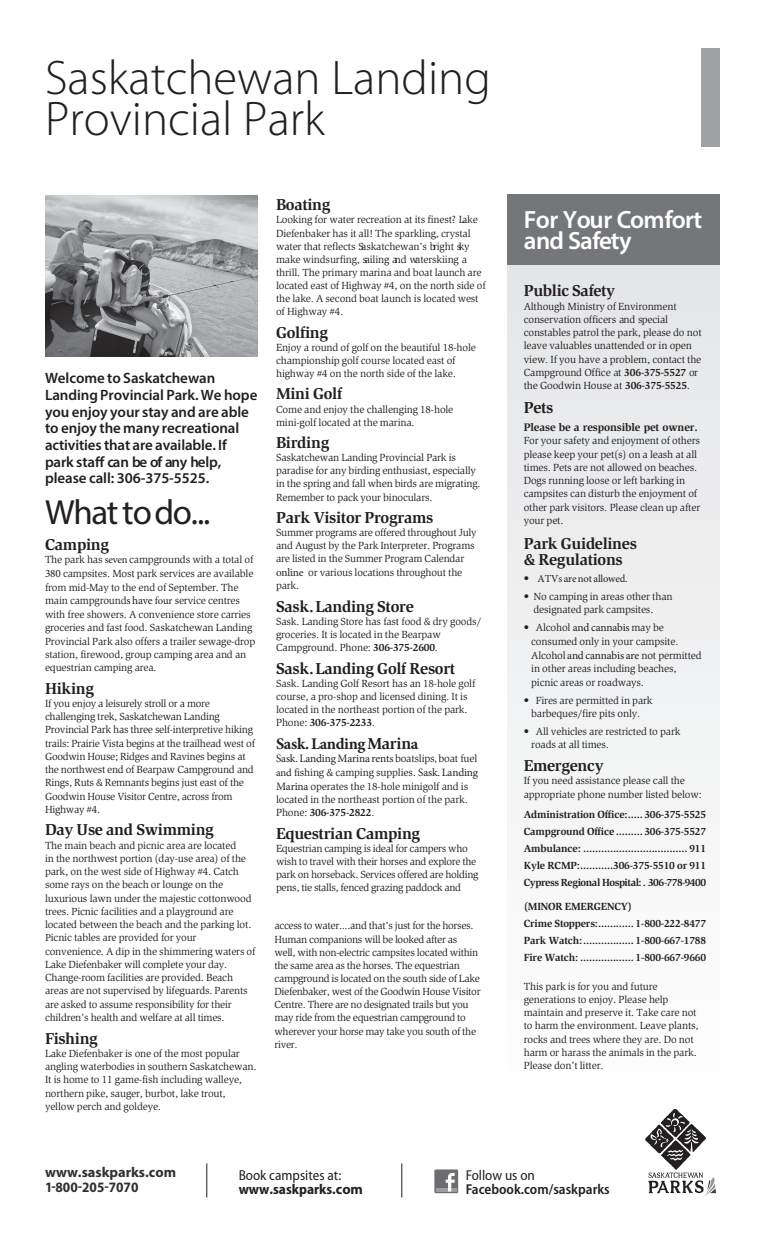
<style>
.page{position:relative;width:765px;height:1260px;background:#fff}
.page>*{position:absolute;margin:0;border:0;box-sizing:border-box;transform-origin:0 0}
.t1{font:300 48.75px/41.2px "Myriad Pro";color:#231f20}
.t2{font:35px "Myriad Pro";letter-spacing:-.035em;color:#231f20}
.t3{font:600 25px/20.9px "Myriad Pro";letter-spacing:-.025em;color:#fff}
.t4{font:700 16.25px/15.8px "Slimbach";letter-spacing:-.02em;color:#231f20}
.t5{font:700 16.25px "Minion Pro";letter-spacing:-.02em;color:#231f20}
.t6{font:600 15px/16.6px "Myriad Pro";letter-spacing:-.005em;color:#231f20}
.t7{font:semi-condensed 14.38px/13.8px "Myriad Pro";color:#231f20}
.t8{font:600 semi-condensed 14.38px "Myriad Pro";color:#231f20}
.t9{font:700 14.38px "Myriad Pro";color:#312f30}
.t10{font:700 semi-condensed 14.38px "Myriad Pro";color:#312f30}
.t11{font:11.25px "Minion Pro";letter-spacing:-.015em;color:#231f20}
.t12{font:700 11.25px "Slimbach";letter-spacing:-.01em;color:#231f20}
.t13{font:10.62px/13.2px "Slimbach";letter-spacing:-.015em;color:#231f20}
.t14{font:700 10.62px/17px "Slimbach";letter-spacing:-.015em;color:#231f20;text-align:justify}
.t15{font:10.62px "Minion Pro";letter-spacing:-.015em;color:#231f20}
.s1{font-family:"Minion Pro"}
.s2{font-family:"Minion Pro";font-size:11.25px}
.s3{font-weight:700}
.s4{font-family:"Slimbach"}
.s5{font-family:"Slimbach";font-size:10.62px}
.s6{font-size:10.62px}
.s7{font-weight:700;font-stretch:normal}
</style>
<div class="page">
<div style="left:701px;top:48px;width:19px;height:99px;background:#a0a1a5"></div>
<img style="left:45px;top:196px;width:212px;height:160px">
<div style="left:508px;top:259px;width:212px;height:845px;background:linear-gradient(to right,#f1f2f3,#f1f2f3)"></div>
<div style="left:508px;top:195px;width:212px;height:70px;background:#757679"></div>
<svg style="left:645px;top:1109px;width:71px;height:87px"></svg>
<div style="left:434px;top:1169px;width:24px;height:24px;background:#6c6d70"></div>
<hr style="left:436px;top:1188px;width:20px;height:4px;background:#9b9da0">
<svg style="left:446px;top:1173px;width:9px;height:19px"></svg>
<hr style="left:401px;top:1163px;width:1px;height:35px;background:#231f20">
<hr style="left:206px;top:1163px;width:1px;height:35px;background:#231f20">
<h1 class="t1" style="left:45px;top:58px;width:447px">Saskatchewan Landing<br>Provincial Park</h1>
<h3 class="t6" style="left:45px;top:370px;width:214px">Welcome to Saskatchewan<br>Landing Provincial Park. We hope you enjoy your stay and are able to enjoy the many recreational activities that are available. If park staff can be of any help, please call: 306-375-5525.</h3>
<h2 class="t2" style="left:45px;top:491px;width:167px">What to do...</h2>
<h3 class="t4" style="left:45px;top:537px;width:66px">Camping</h3>
<p class="t13" style="left:45px;top:553px;width:212px">The park has <span class="s1">seven</span> campgrounds with a total of <span class="s2">380</span> campsites. Most park services are available from mid-May to the end of September. The main campground<span class="s2">s have</span> <span class="s1">four</span> service centres with free showers. A convenience store carries groceries and fast food. Saskatchewan Landing Provincial Park also offers a trailer sewage-drop station, firewood, group camping area and an equestrian camping area.</p>
<h3 class="t4" style="left:45px;top:680px;width:51px">Hiking</h3>
<p class="t13" style="left:45px;top:697px;width:212px">If you enjoy a leisurely stroll or a more challenging trek, Saskatchewan Landing Provincial Park has three self-interpretive hiking trails: Prairie Vista begins at the trailhead west of Goodwin House; Ridges and Ravines begins at the northwest end of Bearpaw Campground and Rings, Ruts &amp; Remnants begins just east of the Goodwin House Visitor Centre, across from Highway #4.</p>
<h3 class="t4" style="left:45px;top:822px;width:170px">Day Use and Swimming</h3>
<p class="t13" style="left:45px;top:839px;width:212px">The main beach and picnic area are located<br>in the northwest portion (day-use area) of the park, on the west side of Highway #4. Catch some rays on the beach or lounge on the luxurious lawn under the majestic cottonwood trees. Picnic facilities and a playground are located between the beach and the parking lot.<br><span class="s1">P</span>icnic tables are provided for your convenience. A dip in the shimmering waters of Lake Diefenbaker will complete your day.<br>Change-room facilities are provided. Beach areas are not supervised by lifeguards. Parents are asked to assume responsibility for their children’s health and welfare at all times.</p>
<h3 class="t4" style="left:45px;top:1030px;width:55px">Fishing</h3>
<p class="t13" style="left:45px;top:1047px;width:213px">Lake Diefenbaker is one of the most popular angling waterbodies in southern Saskatchewan.<br>It is home to 11 game-fish including walleye, northern pike, sauger, burbot, lake trout, yellow perch and goldeye.</p>
<h3 class="t4" style="left:276px;top:197px;width:56px">Boating</h3>
<p class="t13" style="left:276px;top:213px;width:211px">Looking for water recreation at its finest? Lake Diefenbaker has it all! The sparkling, crystal water that reflects Saskatchewan’s bright sky make windsurfing, sailing and waterskiing a thrill. The primary marina and boat launch are located east of Highway #4, on the north side of the lake. A second boat launch is located west of Highway #4.</p>
<h3 class="t4" style="left:276px;top:324px;width:54px">Golfing</h3>
<p class="t13" style="left:276px;top:341px;width:201px">Enjoy a round of golf on the beautiful 18-hole championship golf course located east of highway #4 on the north side of the lake.</p>
<h3 class="t4" style="left:276px;top:386px;width:68px">Mini Golf</h3>
<p class="t13" style="left:276px;top:403px;width:179px">Come and enjoy the challenging 18-hole mini-golf located at the marina.</p>
<h3 class="t4" style="left:276px;top:435px;width:55px">Birding</h3>
<p class="t13" style="left:276px;top:451px;width:206px">Saskatchewan Landing Provincial Park is paradise for any birding enthusiast, especially in the spring and fall when birds are migrating.<br>Remember to pack your binoculars.</p>
<h3 class="t4" style="left:276px;top:510px;width:159px">Park Visitor Programs</h3>
<p class="t13" style="left:276px;top:526px;width:202px">Summer programs are offered throughout July and August by the Park Interpreter. Programs are listed in the Summer Program Calendar <span class="s2">online</span> or various locations throughout the park.</p>
<h3 class="t4" style="left:276px;top:598px;width:139px">Sask. Landing Store</h3>
<p class="t13" style="left:276px;top:615px;width:207px">Sask. Landing Store has fast food &amp; dry goods/ groceries. It is located in the Bearpaw<br>Campground. Phone: <span class="s3">306-375-2600</span>.</p>
<h3 class="t4" style="left:276px;top:660px;width:181px">Sask. Landing Golf Resort</h3>
<p class="t13" style="left:276px;top:677px;width:201px">Sask. Landing Golf Resort has an 18-hole golf course, a pro-shop and licensed dining. It is located in the northeast portion of the park.<br>Phone: <span class="s3">306-375-2233</span>.</p>
<h3 class="t5" style="left:276px;top:732px;width:144px">Sask. Landing <span class="s4">Marin</span>a</h3>
<p class="t11" style="left:276px;top:751px;width:203px">Sask. Landing Marina rents<span class="s5">boatslips</span><span class="s6">,</span><span class="s5">boat fuel</span></p>
<p class="t13" style="left:276px;top:766px;width:204px"><span class="s1">and</span> fishing &amp; camping supplies. <span class="s2">Sask. Landing Marina</span> operates the 18-hole minigolf and is located in the northeast portion of the park.<br>Phone: <span class="s3">306-375-2822</span>.</p>
<h3 class="t4" style="left:276px;top:825px;width:146px">Equestrian Camping</h3>
<p class="t13" style="left:276px;top:842px;width:204px">Equestrian camping is ideal for campers who wish to travel with their horses and explore the park on horseback. Services offered are holding pens, tie stalls, fenced grazing paddock and</p>
<p class="t13" style="left:274px;top:919px;width:208px">access to water....and that’s just for the horses.<br>Human companions will be looked after as well, with non-electric campsites located within the same area as the horses. The equestrian campground is located on the south side of Lake Diefenbaker, west of the Goodwin House Visitor Centre. There are no designated trails but you may ride from the equestrian campground to wherever your horse may take you south of the river.</p>
<h3 class="t3" style="left:524px;top:209px;width:180px">For Your Comfort and Safety</h3>
<h3 class="t4" style="left:524px;top:283px;width:93px">Public Safety</h3>
<p class="t13" style="left:524px;top:300px;width:179px">Although Ministry of Environment conservation officers and special constables patrol the park, please do not leave valuables unattended or in open view. If you have a problem, contact the Campground Office at <span class="s3">306-375-5527</span> or the Goodwin House at <span class="s3">306-375-5525</span>.</p>
<h3 class="t4" style="left:524px;top:400px;width:31px">Pets</h3>
<p class="t12" style="left:524px;top:420px;width:176px">Please be a responsible pet owner.</p>
<p class="t13" style="left:524px;top:434px;width:178px">For your safety and enjoyment of others please keep your pet(s) on a leash at all times. Pets are not allowed on beaches.<br>Dogs running loose or left barking in campsites can disturb the enjoyment of other park visitors. Please clean up after your pet.</p>
<h3 class="t4" style="left:524px;top:536px;width:115px">Park Guidelines &amp; Regulations</h3>
<p class="t15" style="left:524px;top:571px;width:105px"><span class="s4">•</span> ATVs are not allowed.</p>
<p class="t13" style="left:534px;top:589px;width:140px;text-indent:-10px">• No camping in areas other than designated park campsites.</p>
<p class="t13" style="left:531px;top:621px;width:172px;line-height:13.6px;text-indent:-7px">• Alcohol <span class="s2">and cannabis</span> may be consumed only in your campsite.<br>Alcohol <span class="s2">and cannabis are</span> not permitted in other areas including beaches, picnic areas or roadways.</p>
<p class="t13" style="left:524px;top:693px;width:130px;text-align:center">• Fires are permitted in park barbeques/fire pits only.</p>
<p class="t13" style="left:531px;top:725px;width:151px;line-height:12.9px;text-indent:-7px">• All vehicles are restricted to park roads at all times.</p>
<h3 class="t4" style="left:524px;top:758px;width:81px">Emergency</h3>
<p class="t13" style="left:524px;top:774px;width:180px">If you need assistance please call the appropriate phone number listed below:</p>
<p class="t14" style="left:524px;top:806px;width:184px">Administration Office:.....306-375-5525<br>Campground Office .........306-375-5527<br>Ambulance: ................................... 911<br>Kyle RCMP:...........306-375-5510 or 911<br>Cypress Regional Hospital:. 306-778-9400</p>
<p class="t14" style="left:524px;top:898px;width:184px;text-align:left">(MINOR EMERGENCY)<br>Crime Stoppers:............ 1-800-222-8477<br>Park Watch:................. 1-800-667-1788<br>Fire Watch: .................. 1-800-667-9660</p>
<p class="t13" style="left:524px;top:980px;width:176px">This park is for you and future generations to enjoy. Please help maintain and preserve it. Take care not to harm the environment. Leave plants, rocks and trees where they are. Do not harm or harass the animals in the park.<br>Please don’t litter.</p>
<h3 class="t9" style="left:45px;top:1162px;width:132px">www.saskparks.com</h3>
<h3 class="t10" style="left:45px;top:1182px;width:95px">1-800-205-7070</h3>
<h3 class="t7" style="left:239px;top:1169px;width:126px">Book campsites at: <span class="s3">www.saskparks.</span><span class="s7">com</span></h3>
<h3 class="t7" style="left:466px;top:1170px;width:71px">Follow us on</h3>
<h3 class="t8" style="left:466px;top:1184px;width:146px">Facebook.com/saskparks</h3>
</div>
